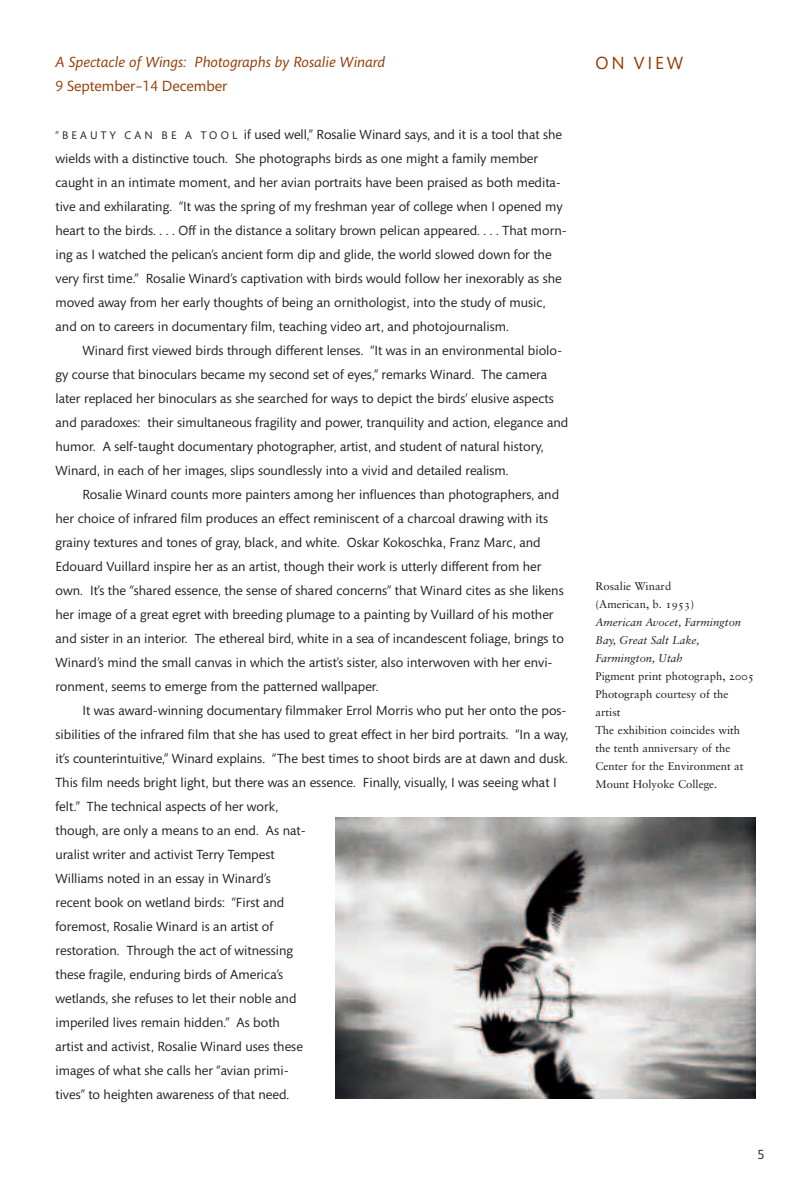
<style>
.page{position:relative;width:810px;height:1188px;background:#fff}
.page>*{position:absolute;margin:0;border:0;box-sizing:border-box;transform-origin:0 0}
.t1{font:18px "Mundo Sans";letter-spacing:.155em;color:#933b03}
.t2{font:italic 15px "Mundo Sans";color:#933b03}
.t3{font:15px "Mundo Sans";color:#933b03}
.t4{font:13.5px/24px "Mundo Sans";color:#231f20}
.t5{font:11.25px/18px "Sabon";color:#231f20}
.t6{font:11.25px/18px "Sabon Italic Os F";color:#231f20}
.s1{font-size:11.25px}
.s2{font-family:"Sabon Roman SC"}
</style>
<div class="page">
<img style="left:335px;top:818px;width:421px;height:281px">
<p class="t2" style="left:56px;top:56px;width:331px">A Spectacle of Wings: Photographs by Rosalie Winard</p>
<p class="t3" style="left:56px;top:80px;width:173px">9 September–14 December</p>
<p class="t4" style="left:56px;top:124px;width:513px"><span class="s1">“ B E A U T Y C A N B E A T O O L</span> if used well,” Rosalie Winard says, and it is a tool that she wields with a distinctive touch. She photographs birds as one might a family member caught in an intimate moment, and her avian portraits have been praised as both medita&shy;tive and exhilarating. “It was the spring of my freshman year of college when I opened my heart to the birds. . . . Off in the distance a solitary brown pelican appeared. . . . That morn&shy;ing as I watched the pelican’s ancient form dip and glide, the world slowed down for the very first time.” Rosalie Winard’s captivation with birds would follow her inexorably as she moved away from her early thoughts of being an ornithologist, into the study of music, and on to careers in documentary film, teaching video art, and photojournalism.</p>
<p class="t4" style="left:56px;top:340px;width:514px;text-indent:27px">Winard first viewed birds through different lenses. “It was in an environmental biolo&shy;gy course that binoculars became my second set of eyes,” remarks Winard. The camera later replaced her binoculars as she searched for ways to depict the birds’ elusive aspects and paradoxes: their simultaneous fragility and power, tranquility and action, elegance and humor. A self-taught documentary photographer, artist, and student of natural history, Winard, in each of her images, slips soundlessly into a vivid and detailed realism.</p>
<p class="t4" style="left:55px;top:484px;width:510px;text-indent:27px">Rosalie Winard counts more painters among her influences than photographers, and her choice of infrared film produces an effect reminiscent of a charcoal drawing with its grainy textures and tones of gray, black, and white. Oskar Kokoschka, Franz Marc, and Edouard Vuillard inspire her as an artist, though their work is utterly different from her own. It’s the “shared essence, the sense of shared concerns” that Winard cites as she likens her image of a great egret with breeding plumage to a painting by Vuillard of his mother and sister in an interior. The ethereal bird, white in a sea of incandescent foliage, brings to Winard’s mind the small canvas in which the artist’s sister, also interwoven with her envi&shy;ronment, seems to emerge from the patterned wallpaper.</p>
<p class="t4" style="left:55px;top:700px;width:514px;text-indent:27px">It was award-winning documentary filmmaker Errol Morris who put her onto the pos&shy;sibilities of the infrared film that she has used to great effect in her bird portraits. “In a way, it’s counterintuitive,” Winard explains. “The best times to shoot birds are at dawn and dusk.<br>This film needs bright light, but there was an essence. Finally, visually, I was seeing what I felt.” The technical aspects of her work,<br>though, are only a means to an end. As nat-<br>uralist writer and activist Terry Tempest<br>Williams noted in an essay in Winard’s<br>recent book on wetland birds: “First and<br>foremost, Rosalie Winard is an artist of<br>restoration. Through the act of witnessing<br>these fragile, enduring birds of America’s<br>wetlands, she refuses to let their noble and<br>imperiled lives remain hidden.” As both<br>artist and activist, Rosalie Winard uses these<br>images of what she calls her “avian primi-<br>tives” to heighten awareness of that need.</p>
<h1 class="t1" style="left:596px;top:56px;width:89px">ON VIEW</h1>
<p class="t5" style="left:596px;top:578px;width:100px">Rosalie Winard (American, b. <span class="s2">1953</span>)</p>
<p class="t6" style="left:596px;top:614px;width:147px">American Avocet, Farmington<br>Bay, Great Salt Lake,<br>Farmington, Utah</p>
<p class="t5" style="left:596px;top:668px;width:160px">Pigment print photograph, <span class="s2">2005<br></span>Photograph courtesy of the artist<br>The exhibition coincides with the tenth anniversary of the<br>Center for the Environment at<br>Mount Holyoke College.</p>
<p class="t4" style="left:758px;top:1144px;width:8px">5</p>
</div>
